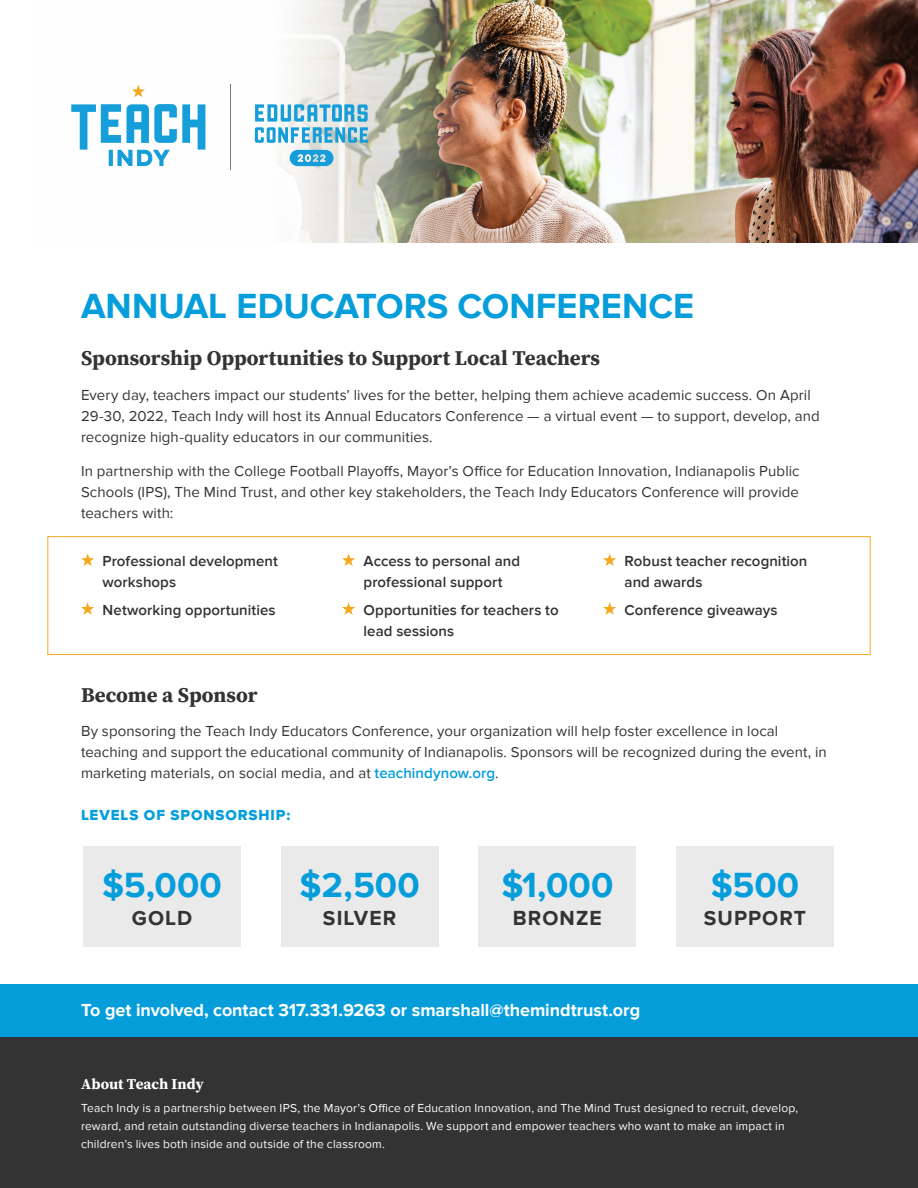
<style>
.page{position:relative;width:918px;height:1188px;background:#fff}
.page>*{position:absolute;margin:0;border:0;box-sizing:border-box;transform-origin:0 0}
.t1{font:700 36px "Proxima Nova";color:#059edb}
.t2{font:21px "Source Serif Variable";letter-spacing:-.005em;color:#333}
.t3{font:700 21px "Proxima Nova";letter-spacing:.05em;color:#333}
.t4{font:700 18px "Proxima Nova";letter-spacing:-.005em;color:#fff}
.t5{font:15px/21px "Proxima Nova";letter-spacing:.005em;color:#333}
.t6{font:600 15px/21px "Proxima Nova";letter-spacing:.005em;color:#333}
.t7{font:15px "Proxima Nova Extrabld";letter-spacing:.06em;color:#059edb}
.t8{font:15px "Source Serif Variable";color:#fff}
.t9{font:12px/18px "Proxima Nova";letter-spacing:.015em;color:#fff}
.s1{font-weight:600;color:#059edb}
</style>
<div class="page">
<img style="left:110px;top:0;width:808px;height:243px">
<svg style="left:81px;top:553px;width:13px;height:13px"></svg>
<svg style="left:81px;top:602px;width:13px;height:13px"></svg>
<svg style="left:603px;top:553px;width:13px;height:13px"></svg>
<svg style="left:603px;top:602px;width:13px;height:13px"></svg>
<div style="left:0;top:1037px;width:918px;height:151px;background:#333"></div>
<div style="left:0;top:984px;width:918px;height:53px;background:#059edb"></div>
<div style="left:83px;top:846px;width:158px;height:101px;background:#ebeaeb"></div>
<div style="left:281px;top:846px;width:158px;height:101px;background:#ebeaeb"></div>
<div style="left:479px;top:846px;width:157px;height:101px;background:#ebeaeb"></div>
<div style="left:676px;top:846px;width:158px;height:101px;background:#ebeaeb"></div>
<svg style="left:290px;top:150px;width:44px;height:16px"></svg>
<svg style="left:71px;top:104px;width:134px;height:62px"></svg>
<svg style="left:132px;top:85px;width:13px;height:12px"></svg>
<hr style="left:230px;top:85px;width:1px;height:85px;background:#84776f">
<svg style="left:255px;top:104px;width:113px;height:39px"></svg>
<svg style="left:342px;top:553px;width:13px;height:13px"></svg>
<svg style="left:342px;top:602px;width:13px;height:13px"></svg>
<div style="left:47px;top:536px;width:824px;height:119px;border:1px solid #f5a81c"></div>
<p class="t1" style="left:81px;top:285px;width:615px">ANNUAL EDUCATORS CONFERENCE</p>
<p class="t2" style="left:81px;top:344px;width:521px">Sponsorship Opportunities to Support Local Teachers</p>
<p class="t5" style="left:81px;top:384px;width:740px">Every day, teachers impact our students’ lives for the better, helping them achieve academic success. On April<br>29-30, 2022, Teach Indy will host its Annual Educators Conference — a virtual event — to support, develop, and recognize high-quality educators in our communities.</p>
<p class="t5" style="left:81px;top:461px;width:720px;text-align:justify">In partnership with the College Football Playoffs, Mayor’s Office for Education Innovation, Indianapolis Public Schools (IPS), The Mind Trust, and other key stakeholders, the Teach Indy Educators Conference will provide teachers with:</p>
<p class="t6" style="left:103px;top:551px;width:177px">Professional development workshops</p>
<p class="t6" style="left:103px;top:600px;width:175px">Networking opportunities</p>
<p class="t6" style="left:625px;top:551px;width:184px">Robust teacher recognition and awards</p>
<p class="t6" style="left:625px;top:600px;width:155px">Conference giveaways</p>
<p class="t6" style="left:364px;top:551px;width:158px">Access to personal and professional support</p>
<p class="t6" style="left:364px;top:600px;width:197px">Opportunities for teachers to lead sessions</p>
<p class="t2" style="left:81px;top:681px;width:178px">Become a Sponsor</p>
<p class="t5" style="left:81px;top:721px;width:747px">By sponsoring the Teach Indy Educators Conference, your organization will help foster excellence in local teaching and support the educational community of Indianapolis. Sponsors will be recognized during the event, in marketing materials, on social media, and at <span class="s1">teachindynow.org</span>.</p>
<p class="t7" style="left:81px;top:806px;width:211px">LEVELS OF SPONSORSHIP:</p>
<p class="t1" style="left:102px;top:864px;width:121px">$5,000</p>
<p class="t1" style="left:300px;top:864px;width:122px">$2,500</p>
<p class="t1" style="left:501px;top:864px;width:113px">$1,000</p>
<p class="t1" style="left:711px;top:864px;width:90px">$500</p>
<p class="t3" style="left:132px;top:906px;width:62px">GOLD</p>
<p class="t3" style="left:323px;top:906px;width:75px">SILVER</p>
<p class="t3" style="left:513px;top:906px;width:90px">BRONZE</p>
<p class="t3" style="left:704px;top:906px;width:104px">SUPPORT</p>
<p class="t4" style="left:81px;top:1000px;width:561px">To get involved, contact 317.331.9263 or smarshall@themindtrust.org</p>
<p class="t8" style="left:81px;top:1074px;width:124px">About Teach Indy</p>
<p class="t9" style="left:81px;top:1099px;width:719px">Teach Indy is a partnership between IPS, the Mayor’s Office of Education Innovation, and The Mind Trust designed to recruit, develop, reward, and retain outstanding diverse teachers in Indianapolis. We support and empower teachers who want to make an impact in children’s lives both inside and outside of the classroom.</p>
</div>
